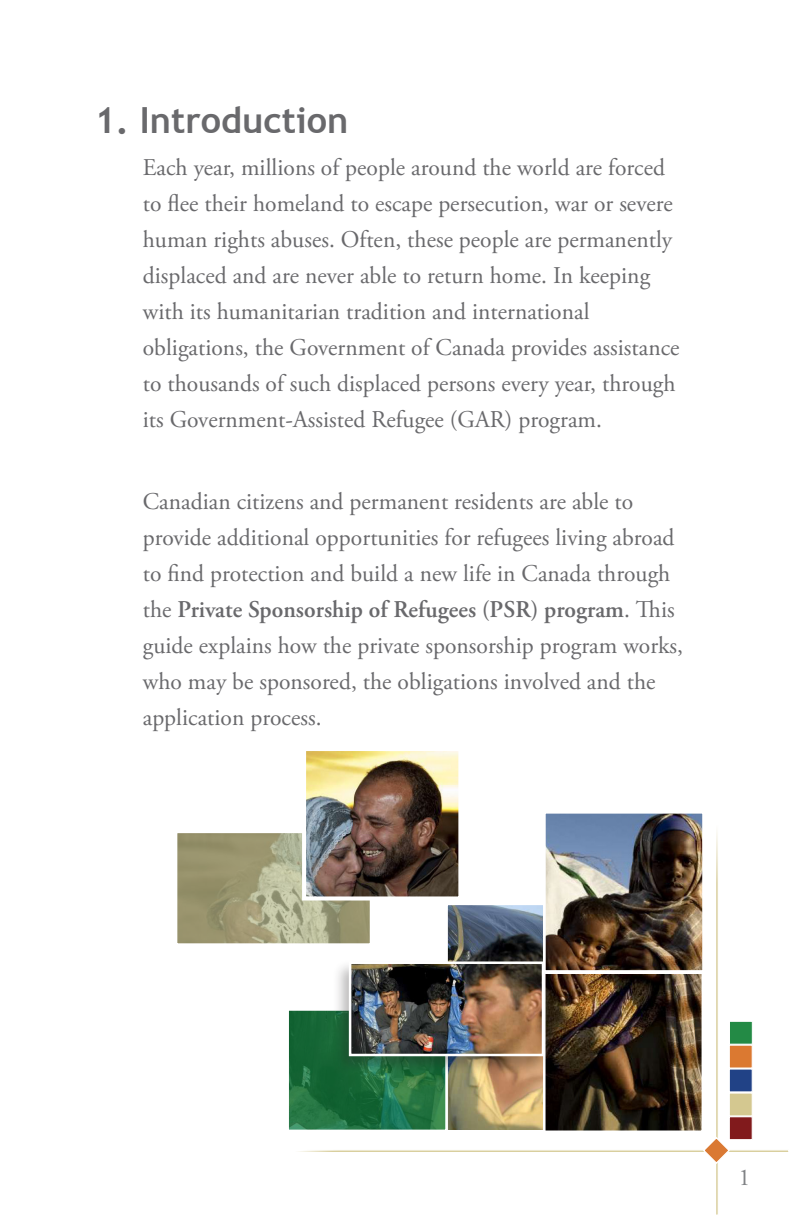
<style>
.page{position:relative;width:792px;height:1224px;background:#fff}
.page>*{position:absolute;margin:0;border:0;box-sizing:border-box;transform-origin:0 0}
.TITLES{font:700 36px "Trebuchet MS";color:#69696c}
.intro_text{font:24px/36px "Adobe Garamond Pro";color:#69696c}
.t1{font:24px "Adobe Garamond Pro";color:#808285}
.s1{font-weight:600}
</style>
<div class="page">
<svg style="left:299px;top:1150px;width:490px;height:2px"></svg>
<div style="left:729px;top:1116px;width:24px;height:24px;background:#811a1c;border:1px solid #fff"></div>
<div style="left:729px;top:1093px;width:24px;height:23px;background:#d4c890;border:1px solid #fff"></div>
<div style="left:729px;top:1069px;width:24px;height:23px;background:#214286;border:1px solid #fff"></div>
<div style="left:729px;top:1045px;width:24px;height:24px;background:#db7931;border:1px solid #fff"></div>
<div style="left:729px;top:1021px;width:24px;height:24px;background:#238a45;border:1px solid #fff"></div>
<svg style="left:716px;top:832px;width:2px;height:383px"></svg>
<svg style="left:702px;top:1136px;width:29px;height:29px"></svg>
<img style="left:546px;top:975px;width:155px;height:155px">
<div style="left:543px;top:972px;width:161px;height:161px;border:2px solid #fff"></div>
<img style="left:448px;top:906px;width:95px;height:224px">
<div style="left:445px;top:903px;width:101px;height:230px;border:2px solid #fff"></div>
<img style="left:546px;top:814px;width:156px;height:156px">
<div style="left:543px;top:811px;width:162px;height:162px;border:2px solid #fff"></div>
<svg style="left:289px;top:1010px;width:159px;height:122px;background:#297647"></svg>
<div style="left:332px;top:959px;width:218px;height:116px;background:#231f20;opacity:.3"></div>
<img style="left:352px;top:964px;width:189px;height:89px">
<div style="left:349px;top:961px;width:195px;height:95px;border:2px solid #fff"></div>
<svg style="left:177px;top:833px;width:193px;height:111px;background:#a2a07c"></svg>
<img style="left:307px;top:752px;width:150px;height:144px">
<div style="left:302px;top:747px;width:160px;height:154px;border:4px solid #fff"></div>
<p class="TITLES" style="left:95px;top:98px;width:255px">1. Introduction</p>
<p class="intro_text" style="left:143px;top:151px;width:538px">Each year, millions of people around the world are forced to flee their homeland to escape persecution, war or severe human rights abuses. Often, these people are permanently displaced and are never able to return home. In keeping with its humanitarian tradition and international obligations, the Government of Canada provides assistance to thousands of such displaced persons every year, through its Government-Assisted Refugee (GAR) program.</p>
<p class="intro_text" style="left:143px;top:485px;width:542px">Canadian citizens and permanent residents are able to provide additional opportunities for refugees living abroad to find protection and build a new life in Canada through the <span class="s1">Private Sponsorship of Refugees (PSR) program</span>. This guide explains how the private sponsorship program works, who may be sponsored, the obligations involved and the application process.</p>
<p class="t1" style="left:739px;top:1163px;width:13px">1</p>
</div>
